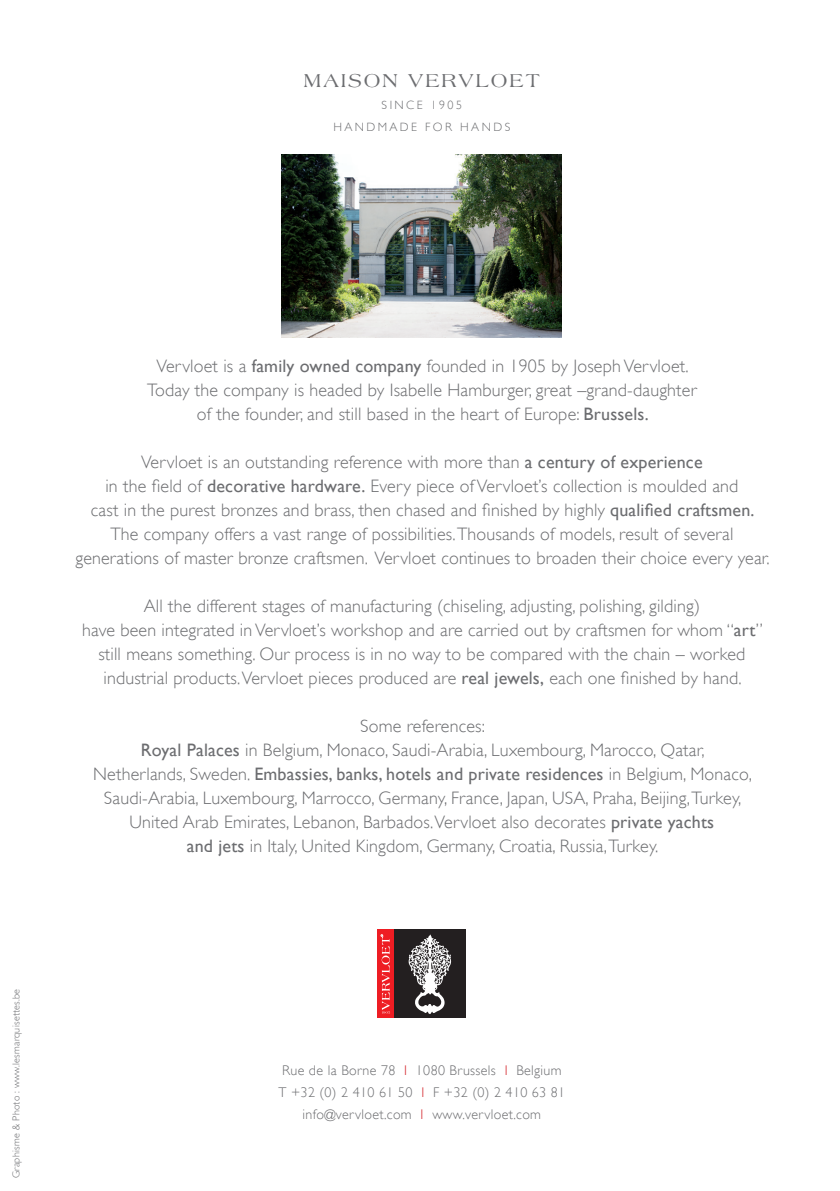
<style>
.page{position:relative;width:840px;height:1191px;background:#fff}
.page>*{position:absolute;margin:0;border:0;box-sizing:border-box;transform-origin:0 0}
.t1{font:20px "Americana";letter-spacing:.1em;color:#6c6d70}
.t2{font:300 18px/24px "Gill Sans";letter-spacing:.01em;color:#6c6d70;text-align:center}
.t3{font:300 14px "Gill Sans";letter-spacing:.025em;color:#6c6d70}
.t4{font:300 12px "Gill Sans";letter-spacing:.2em;color:#6c6d70}
.t5{font:300 10px "Gill Sans";letter-spacing:.025em;color:#6c6d70}
.s1{font-weight:400}
.s2{color:#d32026}
</style>
<div class="page">
<div style="left:394px;top:929px;width:72px;height:89px;background:#231f20"></div>
<div style="left:377px;top:929px;width:17px;height:89px;background:#ee1d23"></div>
<svg style="left:408px;top:934px;width:43px;height:80px"></svg>
<svg style="left:380px;top:934px;width:10px;height:79px"></svg>
<img style="left:282px;top:154px;width:279px;height:184px">
<p class="t1" style="left:304px;top:70px;width:237px">MAISON VERVLOET</p>
<p class="t4" style="left:381px;top:96px;width:82px">SINCE 1905</p>
<p class="t4" style="left:333px;top:118px;width:178px">HANDMADE FOR HANDS</p>
<p class="t5" style="left:8px;top:1178px;width:191px;rotate:-90deg">Graphisme &amp; Photo : www.lesmarquisettes.be</p>
<p class="t2" style="left:156px;top:353px;width:533px">Vervloet is a <span class="s1">family owned company</span> founded in 1905 by Joseph Vervloet.</p>
<p class="t2" style="left:147px;top:377px;width:550px">Today the company is headed by Isabelle Hamburger, great –grand-daughter</p>
<p class="t2" style="left:197px;top:401px;width:453px">of the founder, and still based in the heart of Europe: <span class="s1">Brussels.</span></p>
<p class="t2" style="left:141px;top:449px;width:563px">Vervloet is an outstanding reference with more than <span class="s1">a century of experience</span></p>
<p class="t2" style="left:105px;top:473px;width:634px">in the field of <span class="s1">decorative hardware.</span> Every piece of Vervloet’s collection is moulded and</p>
<p class="t2" style="left:91px;top:497px;width:664px">cast in the purest bronzes and brass, then chased and finished by highly <span class="s1">qualified craftsmen.</span></p>
<p class="t2" style="left:110px;top:521px;width:624px">The company offers a vast range of possibilities. Thousands of models, result of several</p>
<p class="t2" style="left:75px;top:545px;width:695px">generations of master bronze craftsmen. Vervloet continues to broaden their choice every year.</p>
<p class="t2" style="left:144px;top:593px;width:557px">All the different stages of manufacturing (chiseling, adjusting, polishing, gilding)</p>
<p class="t2" style="left:82px;top:617px;width:681px">have been integrated in Vervloet’s workshop and are carried out by craftsmen for whom “<span class="s1">art</span>” still means something. Our process is in no way to be compared with the chain – worked</p>
<p class="t2" style="left:103px;top:665px;width:639px">industrial products. Vervloet pieces produced are <span class="s1">real jewels,</span> each one finished by hand.</p>
<p class="t2" style="left:360px;top:713px;width:126px">Some references:</p>
<p class="t2" style="left:141px;top:737px;width:565px"><span class="s1">Royal Palaces</span> in Belgium, Monaco, Saudi-Arabia, Luxembourg, Marocco, Qatar,</p>
<p class="t2" style="left:93px;top:761px;width:659px">Netherlands, Sweden. <span class="s1">Embassies, banks, hotels and private residences</span> in Belgium, Monaco,<br>Saudi-Arabia, Luxembourg, Marrocco, Germany, France, Japan, USA, Praha, Beijing, Turkey,</p>
<p class="t2" style="left:129px;top:809px;width:585px">United Arab Emirates, Lebanon, Barbados. Vervloet also decorates <span class="s1">private yachts</span></p>
<p class="t2" style="left:187px;top:833px;width:473px"><span class="s1">and jets</span> in Italy, United Kingdom, Germany, Croatia, Russia, Turkey.</p>
<p class="t3" style="left:282px;top:1059px;width:281px">Rue de la Borne 78 <span class="s2">I</span> 1080 Brussels <span class="s2">I</span> Belgium</p>
<p class="t3" style="left:278px;top:1081px;width:288px">T +32 (0) 2 410 61 50 <span class="s2">I</span> F +32 (0) 2 410 63 81</p>
<p class="t3" style="left:302px;top:1103px;width:240px">info@vervloet.com <span class="s2">I</span> www.vervloet.com</p>
</div>
